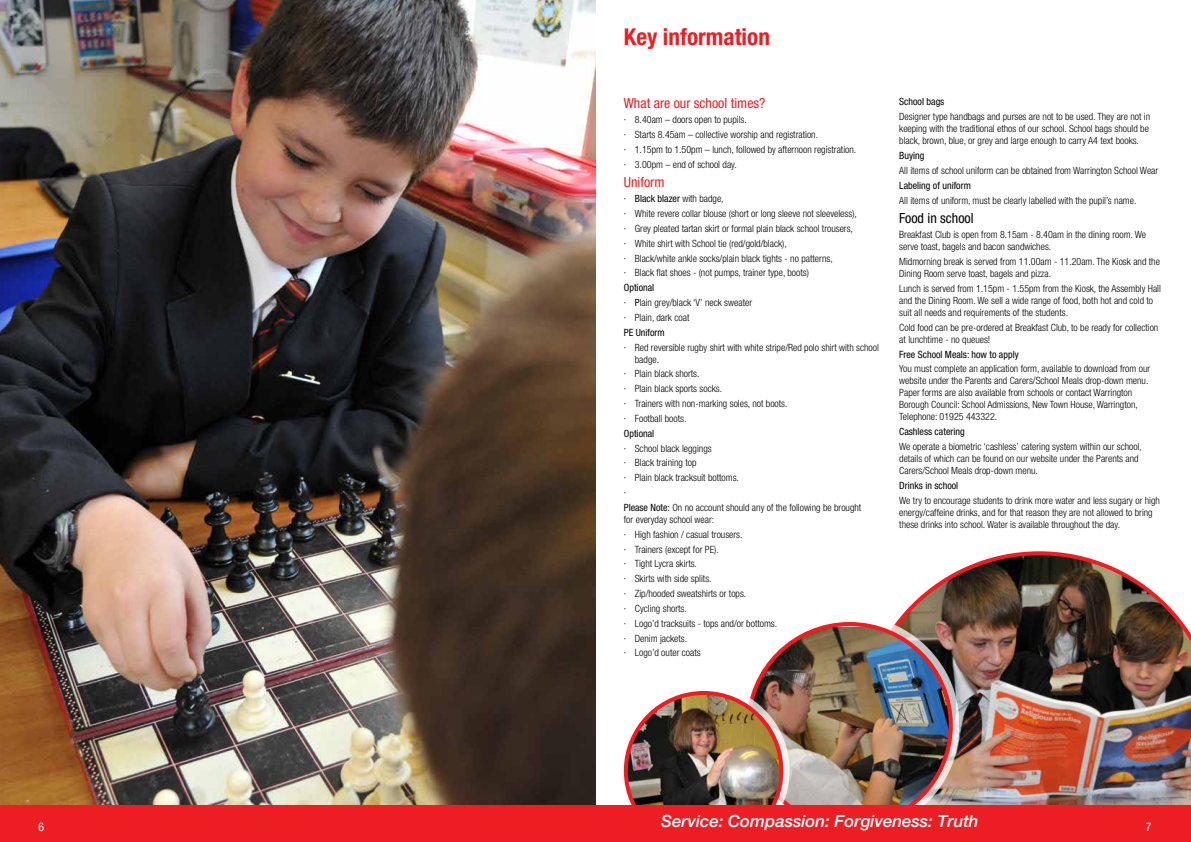
<style>
.page{position:relative;width:1191px;height:842px;background:#fff}
.page>*{position:absolute;margin:0;border:0;box-sizing:border-box;transform-origin:0 0}
.t1{font:700 condensed 23.2px "Helvetica Neue LT Pro";color:#ed1d24}
.t2{font:italic 500 16.8px "Helvetica Neue LT Pro";color:#fff}
.t3{font:condensed 14px "Helvetica Neue LT Pro";color:#ed1d24}
.t4{font:condensed 14px "Helvetica Neue LT Pro";color:#000}
.t5{font:condensed 11.9px "Helvetica Neue LT Pro";color:#fff}
.t6{font:300 condensed 10px/14.8px "Helvetica Neue LT Pro";color:#000}
.t7{font:condensed 10px "Helvetica Neue LT Pro";color:#000}
.s1{font-weight:400}
</style>
<div class="page">
<hr style="left:595px;top:0;width:1px;height:842px;background:#000">
<img style="left:901px;top:551px;width:290px;height:254px">
<div style="left:740px;top:616px;width:219px;height:218px;background:#fff;opacity:.75"></div>
<img style="left:748px;top:627px;width:202px;height:178px">
<div style="left:618px;top:685px;width:171px;height:157px;background:#fff;opacity:.75"></div>
<img style="left:624px;top:691px;width:159px;height:114px">
<img style="left:0;top:0;width:595px;height:805px">
<div style="left:589px;top:805px;width:602px;height:37px;background:#ed1d24"></div>
<div style="left:0;top:805px;width:602px;height:37px;background:#ed1d24"></div>
<h1 class="t1" style="left:624px;top:23px;width:148px">Key information</h1>
<h3 class="t3" style="left:624px;top:95px;width:143px">What are our school times?</h3>
<p class="t6" style="left:624px;top:112px;width:234px">· 8.40am – doors open to pupils.<br>· Starts 8.45am – collective worship and registration.<br>· 1.15pm to 1.50pm – lunch, followed by afternoon registration. · 3.00pm – end of school day.</p>
<h3 class="t3" style="left:624px;top:174px;width:42px">Uniform</h3>
<p class="t6" style="left:624px;top:191px;width:235px"><span class="s1">· Black blazer</span> with badge,<br>· White revere collar blouse (short or long sleeve not sleeveless), · Grey pleated tartan skirt or formal plain black school trousers, · White shirt with School tie (red/gold/black),<br>· Black/white ankle socks/plain black tights - no patterns,<br>· Black flat shoes - (not pumps, trainer type, boots)</p>
<p class="t6" style="left:624px;top:280px;width:130px"><span class="s1">Optional<br>· P</span>lain grey/black ‘V’ neck sweater · Plain, dark coat</p>
<p class="t7" style="left:624px;top:326px;width:42px">PE Uniform</p>
<p class="t6" style="left:635px;top:341px;width:246px;line-height:12px;text-indent:-11px">· Red reversible rugby shirt with white stripe/Red polo shirt with school badge.</p>
<p class="t6" style="left:624px;top:366px;width:165px">· Plain black shorts.<br>· Plain black sports socks.<br>· Trainers with non-marking soles, not boots. · Football boots.</p>
<p class="t7" style="left:624px;top:427px;width:32px">Optional</p>
<p class="t6" style="left:624px;top:441px;width:239px">· School black leggings<br>· Black training top<br>· Plain black tracksuit bottoms.<br>·<br><span class="s1">Please Note:</span> On no account should any of the following be brought</p>
<p class="t6" style="left:624px;top:512px;width:155px">for everyday school wear:<br>· High fashion / casual trousers.<br>· Trainers (except for PE).<br>· Tight Lycra skirts.<br>· Skirts with side splits.<br>· Zip/hooded sweatshirts or tops.<br>· Cycling shorts.<br>· Logo’d tracksuits - tops and/or bottoms. · Denim jackets.<br>· Logo’d outer coats</p>
<p class="t7" style="left:899px;top:96px;width:47px">School bags</p>
<p class="t6" style="left:899px;top:111px;width:252px;line-height:12px">Designer type handbags and purses are not to be used. They are not in keeping with the traditional ethos of our school. School bags should be black, brown, blue, or grey and large enough to carry A4 text books.</p>
<p class="t7" style="left:899px;top:150px;width:27px">Buying</p>
<p class="t6" style="left:899px;top:163px;width:260px">All items of school uniform can be obtained from Warrington School Wear</p>
<p class="t7" style="left:899px;top:179px;width:73px">Labeling of uniform</p>
<p class="t6" style="left:899px;top:193px;width:239px">All items of uniform, must be clearly labelled with the pupil’s name.</p>
<h3 class="t4" style="left:899px;top:210px;width:76px">Food in school</h3>
<p class="t6" style="left:899px;top:229px;width:248px;line-height:12px">Breakfast Club is open from 8.15am - 8.40am in the dining room. We serve toast, bagels and bacon sandwiches.</p>
<p class="t6" style="left:899px;top:255px;width:262px;line-height:12px">Midmorning break is served from 11.00am - 11.20am. The Kiosk and the<br>Dining Room serve toast, bagels and pizza.</p>
<p class="t6" style="left:899px;top:282px;width:263px;line-height:12px">Lunch is served from 1.15pm - 1.55pm from the Kiosk, the Assembly Hall and the Dining Room. We sell a wide range of food, both hot and cold to suit all needs and requirements of the students.</p>
<p class="t6" style="left:899px;top:321px;width:261px;line-height:12px">Cold food can be pre-ordered at Breakfast Club, to be ready for collection at lunchtime - no queues!</p>
<p class="t7" style="left:899px;top:348px;width:121px">Free School Meals: how to apply</p>
<p class="t6" style="left:899px;top:363px;width:252px;line-height:12px">You must complete an application form, available to download from our website under the Parents and Carers/School Meals drop-down menu.<br>Paper forms are also available from schools or contact Warrington Borough Council: School Admissions, New Town House, Warrington, Telephone: 01925 443322.</p>
<p class="t7" style="left:899px;top:426px;width:67px">Cashless catering</p>
<p class="t6" style="left:899px;top:440px;width:244px;line-height:12px">We operate a biometric ‘cashless’ catering system within our school, details of which can be found on our website under the Parents and<br>Carers/School Meals drop-down menu.</p>
<p class="t7" style="left:899px;top:480px;width:61px">Drinks in school</p>
<p class="t6" style="left:899px;top:494px;width:262px;line-height:12px">We try to encourage students to drink more water and less sugary or high energy/caffeine drinks, and for that reason they are not allowed to bring these drinks into school. Water is available throughout the day.</p>
<p class="t5" style="left:38px;top:820px;width:7px">6</p>
<h2 class="t2" style="left:661px;top:811px;width:319px">Service: Compassion: Forgiveness: Truth</h2>
<p class="t5" style="left:1145px;top:820px;width:7px">7</p>
</div>
